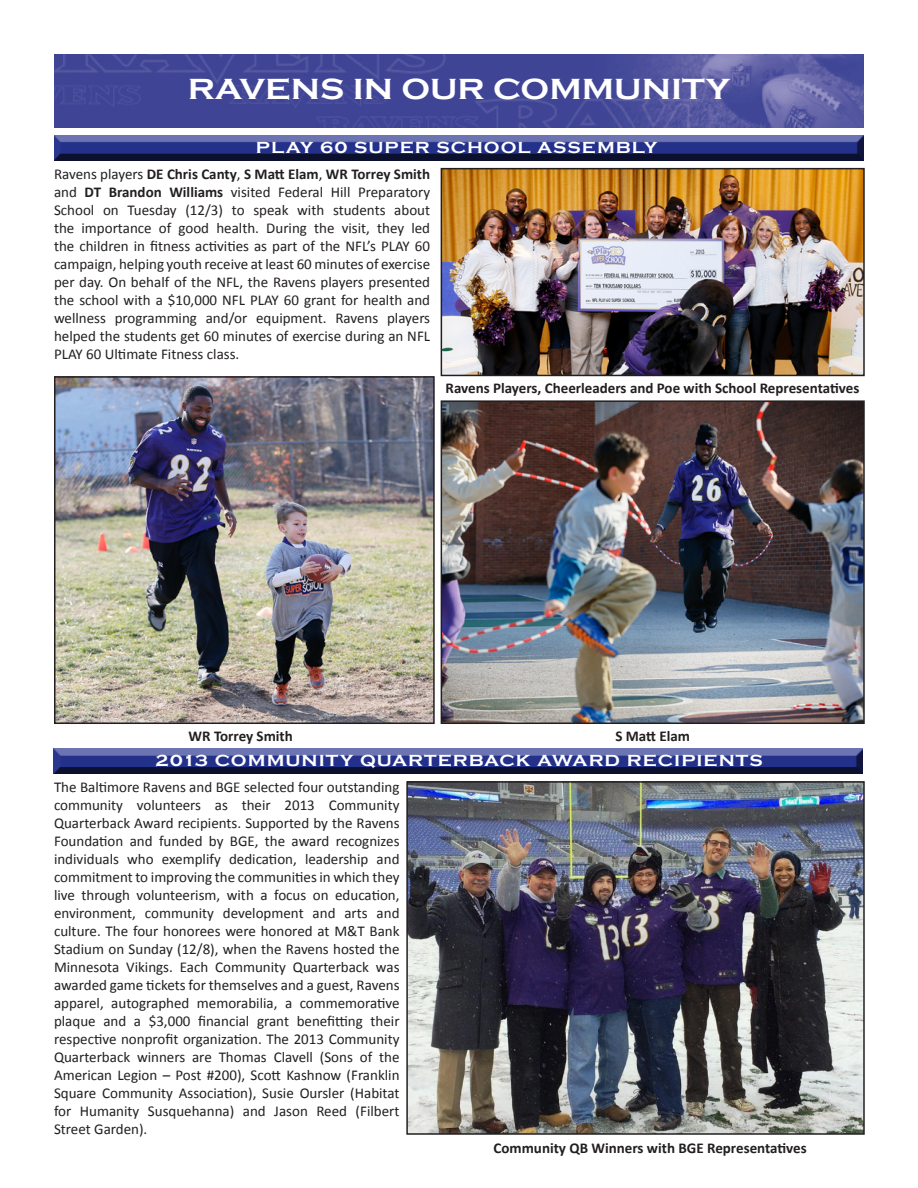
<style>
.page{position:relative;width:918px;height:1188px;background:#fff}
.page>*{position:absolute;margin:0;border:0;box-sizing:border-box;transform-origin:0 0}
.t1{font:700 30px "Copperplate Gothic";color:#fff;scale:1.12 1}
.t2{font:700 16.5px "Copperplate Gothic";letter-spacing:.055em;color:#fff;scale:1.12 1}
.t3{font:15px/18px "Calibri";color:#231f20;text-align:justify}
.t4{font:700 15px "Calibri";color:#231f20}
.s1{font-weight:700}
</style>
<div class="page">
<img style="left:54px;top:54px;width:810px;height:73px">
<div style="left:53px;top:135px;width:813px;height:27px;background:#231f20;opacity:.75"></div>
<div style="left:53px;top:748px;width:812px;height:27px;background:#231f20;opacity:.75"></div>
<img style="left:444px;top:171px;width:418px;height:202px">
<div style="left:441px;top:168px;width:424px;height:208px;border:2px solid #231f20"></div>
<img style="left:444px;top:403px;width:418px;height:318px">
<div style="left:441px;top:400px;width:424px;height:324px;border:2px solid #231f20"></div>
<img style="left:57px;top:379px;width:375px;height:342px">
<div style="left:54px;top:376px;width:381px;height:348px;border:2px solid #231f20"></div>
<img style="left:409px;top:784px;width:453px;height:348px">
<div style="left:406px;top:781px;width:459px;height:354px;border:2px solid #231f20"></div>
<p class="t1" style="left:188px;top:72px;width:486px">RAVENS IN OUR COMMUNITY</p>
<p class="t2" style="left:256px;top:138px;width:360px">PLAY 60 SUPER SCHOOL ASSEMBLY</p>
<p class="t3" style="left:54px;top:165px;width:378px">Ravens players <span class="s1">DE Chris Canty</span>, <span class="s1">S Matt Elam</span>, <span class="s1">WR Torrey Smith </span>and <span class="s1">DT Brandon Williams</span> visited Federal Hill Preparatory School on Tuesday (12/3) to speak with students about the importance of good health. During the visit, they led the children in fitness activities as part of the NFL’s PLAY 60 campaign, helping youth receive at least 60 minutes of exercise per day. On behalf of the NFL, the Ravens players presented the school with a $10,000 NFL PLAY 60 grant for health and wellness programming and/or equipment. Ravens players helped the students get 60 minutes of exercise during an NFL PLAY 60 Ultimate Fitness class.</p>
<p class="t4" style="left:446px;top:378px;width:415px">Ravens Players, Cheerleaders and Poe with School Representatives</p>
<p class="t4" style="left:189px;top:726px;width:106px">WR Torrey Smith</p>
<p class="t4" style="left:615px;top:726px;width:76px">S Matt Elam</p>
<p class="t2" style="left:156px;top:751px;width:544px">2013 COMMUNITY QUARTERBACK AWARD RECIPIENTS</p>
<p class="t3" style="left:54px;top:779px;width:347px">The Baltimore Ravens and BGE selected four outstanding community volunteers as their 2013 Community Quarterback Award recipients. Supported by the Ravens Foundation and funded by BGE, the award recognizes individuals who exemplify dedication, leadership and commitment to improving the communities in which they live through volunteerism, with a focus on education, environment, community development and arts and culture. The four honorees were honored at M&amp;T Bank Stadium on Sunday (12/8), when the Ravens hosted the Minnesota Vikings. Each Community Quarterback was awarded game tickets for themselves and a guest, Ravens apparel, autographed memorabilia, a commemorative plaque and a $3,000 financial grant benefitting their respective nonprofit organization. The 2013 Community Quarterback winners are Thomas Clavell (Sons of the American Legion – Post #200), Scott Kashnow (Franklin Square Community Association), Susie Oursler (Habitat for Humanity Susquehanna) and Jason Reed (Filbert Street Garden).</p>
<p class="t4" style="left:494px;top:1139px;width:315px">Community QB Winners with BGE Representatives</p>
</div>
